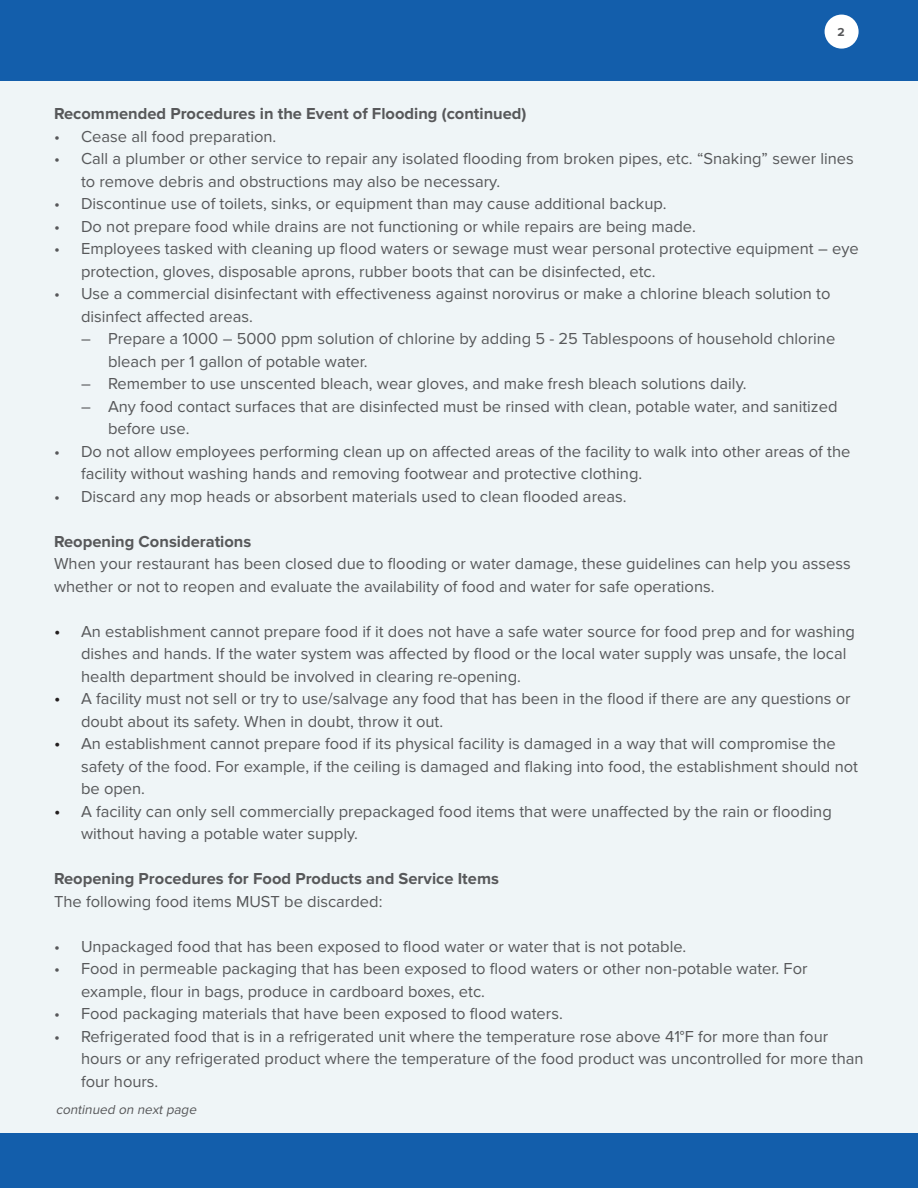
<style>
.page{position:relative;width:918px;height:1188px;background:#fff}
.page>*{position:absolute;margin:0;border:0;box-sizing:border-box;transform-origin:0 0}
.t1{font:16.5px/22.5px "Proxima Nova";color:#57585a}
.Standard_Paragraph_C{font:700 16.5px "Proxima Nova";color:#57585a}
.t2{font:italic 13.5px "Proxima Nova";color:#57585a}
.t3{font:700 12px "Proxima Nova";color:#57585a}
.s1{font-size:18px;color:#231f20}
</style>
<div class="page">
<div style="left:0;top:0;width:918px;height:82px;background:#135eab"></div>
<div style="left:0;top:82px;width:918px;height:1106px;background:#eff5f7"></div>
<div style="left:0;top:1133px;width:918px;height:55px;background:#135eab"></div>
<div style="left:825px;top:15px;width:34px;height:34px;background:#fff;border-radius:50%"></div>
<p class="t3" style="left:837px;top:25px;width:9px">2</p>
<p class="Standard_Paragraph_C" style="left:54px;top:104px;width:474px">Recommended Procedures in the Event of Flooding (continued)</p>
<p class="t1" style="left:54px;top:126px;width:224px">• Cease all food preparation.</p>
<p class="t1" style="left:81px;top:148px;width:774px;text-indent:-27px">• Call a plumber or other service to repair any isolated flooding from broken pipes, etc. “Snaking” sewer lines to remove debris and obstructions may also be necessary.</p>
<p class="t1" style="left:54px;top:193px;width:614px">• Discontinue use of toilets, sinks, or equipment than may cause additional backup.</p>
<p class="t1" style="left:54px;top:216px;width:643px">• Do not prepare food while drains are not functioning or while repairs are being made.</p>
<p class="t1" style="left:81px;top:238px;width:779px;text-indent:-27px">• Employees tasked with cleaning up flood waters or sewage must wear personal protective equipment – eye protection, gloves, disposable aprons, rubber boots that can be disinfected, etc.</p>
<p class="t1" style="left:81px;top:283px;width:751px;text-indent:-27px">• Use a commercial disinfectant with effectiveness against norovirus or make a chlorine bleach solution to disinfect affected areas.</p>
<p class="t1" style="left:108px;top:328px;width:729px;text-indent:-27px">– Prepare a 1000 – 5000 ppm solution of chlorine by adding 5 - 25 Tablespoons of household chlorine bleach per 1 gallon of potable water.</p>
<p class="t1" style="left:81px;top:373px;width:667px">– Remember to use unscented bleach, wear gloves, and make fresh bleach solutions daily.</p>
<p class="t1" style="left:108px;top:396px;width:731px;text-indent:-27px">– Any food contact surfaces that are disinfected must be rinsed with clean, potable water, and sanitized before use.</p>
<p class="t1" style="left:81px;top:441px;width:771px;text-indent:-27px">• Do not allow employees performing clean up on affected areas of the facility to walk into other areas of the facility without washing hands and removing footwear and protective clothing.</p>
<p class="t1" style="left:54px;top:486px;width:574px">• Discard any mop heads or absorbent materials used to clean flooded areas.</p>
<p class="Standard_Paragraph_C" style="left:54px;top:532px;width:199px">Reopening Considerations</p>
<p class="t1" style="left:54px;top:553px;width:798px">When your restaurant has been closed due to flooding or water damage, these guidelines can help you assess whether or not to reopen and evaluate the availability of food and water for safe operations.</p>
<p class="t1" style="left:81px;top:621px;width:775px;text-indent:-27px"><span class="s1">•</span> An establishment cannot prepare food if it does not have a safe water source for food prep and for washing dishes and hands. If the water system was affected by flood or the local water supply was unsafe, the local health department should be involved in clearing re-opening.</p>
<p class="t1" style="left:81px;top:688px;width:771px;text-indent:-27px"><span class="s1">•</span> A facility must not sell or try to use/salvage any food that has been in the flood if there are any questions or doubt about its safety. When in doubt, throw it out.</p>
<p class="t1" style="left:81px;top:733px;width:779px;text-indent:-27px"><span class="s1">•</span> An establishment cannot prepare food if its physical facility is damaged in a way that will compromise the safety of the food. For example, if the ceiling is damaged and flaking into food, the establishment should not be open.</p>
<p class="t1" style="left:81px;top:801px;width:752px;text-indent:-27px"><span class="s1">•</span> A facility can only sell commercially prepackaged food items that were unaffected by the rain or flooding without having a potable water supply.</p>
<p class="Standard_Paragraph_C" style="left:54px;top:869px;width:446px">Reopening Procedures for Food Products and Service Items</p>
<p class="t1" style="left:54px;top:891px;width:330px">The following food items MUST be discarded:</p>
<p class="t1" style="left:54px;top:936px;width:634px">• Unpackaged food that has been exposed to flood water or water that is not potable.</p>
<p class="t1" style="left:81px;top:958px;width:728px;text-indent:-27px">• Food in permeable packaging that has been exposed to flood waters or other non-potable water. For example, flour in bags, produce in cardboard boxes, etc.</p>
<p class="t1" style="left:54px;top:1003px;width:510px">• Food packaging materials that have been exposed to flood waters.</p>
<p class="t1" style="left:81px;top:1026px;width:784px;text-indent:-27px">• Refrigerated food that is in a refrigerated unit where the temperature rose above 41°F for more than four hours or any refrigerated product where the temperature of the food product was uncontrolled for more than four hours.</p>
<p class="t2" style="left:56px;top:1101px;width:145px">continued on nextpage</p>
</div>
